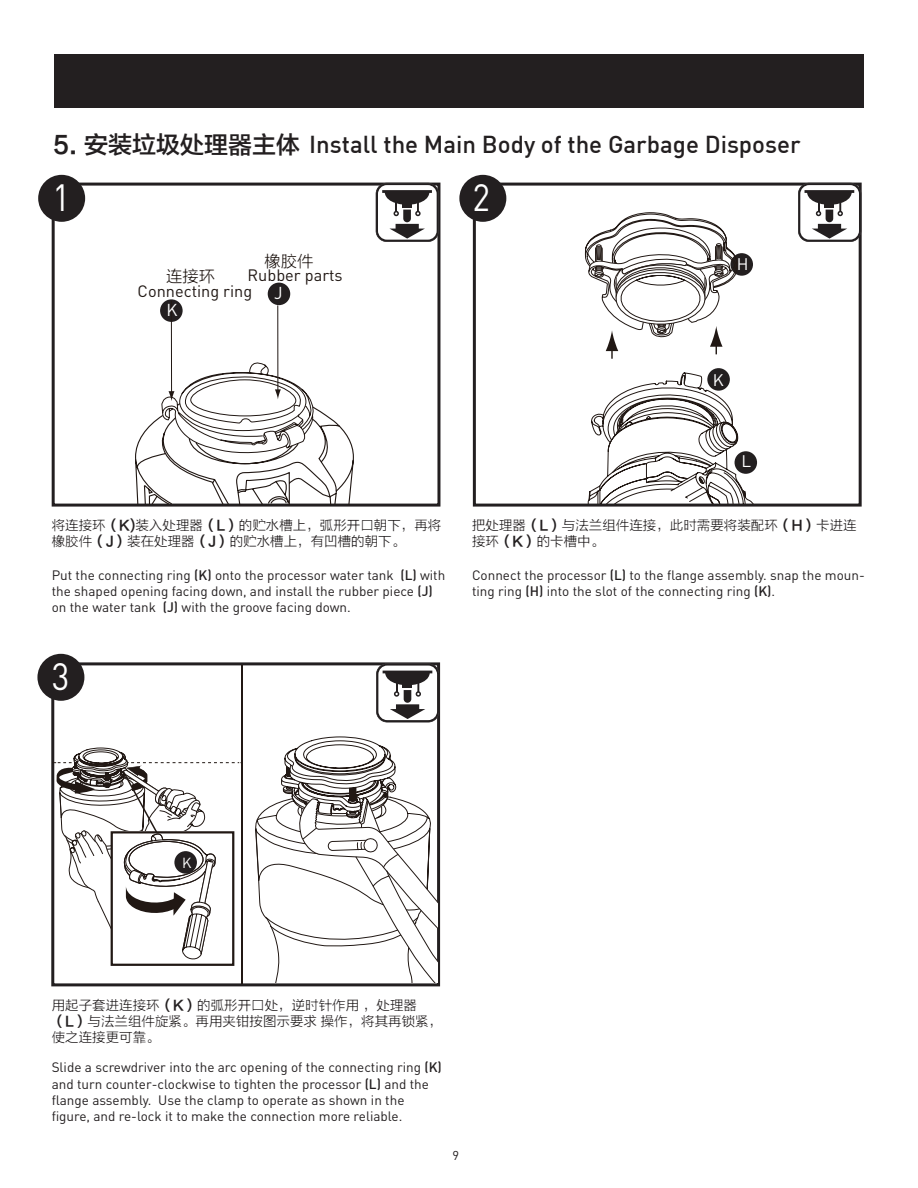
<style>
.page{position:relative;width:918px;height:1188px;background:#fff}
.page>*{position:absolute;margin:0;border:0;box-sizing:border-box;transform-origin:0 0}
.t1{font:37.5px "DIN Pro";color:#fff;scale:.9 1}
.t2{font:500 24px "DIN Pro";color:#231f20}
.t3{font:17.1px "DIN Pro";color:#fff}
.t4{font:16.65px "DIN Pro";color:#fff}
.t5{font:16.35px "DIN Pro";color:#211814}
.t6{font:16.35px "FZLTXHK";color:#211814}
.t7{font:14.4px "DIN Pro";color:#fff}
.t8{font:13.5px/16.2px "DIN Pro";color:#231f20}
.t9{font:13.5px/16.2px "FZLTXHK";color:#231f20}
.t10{font:12.75px "DIN Pro";color:#231f20}
.s1{font-family:"FZLTZHK GBK1 0";font-weight:400}
.s2{font-family:"FZLTZHK GBK1 0"}
.s3{font-weight:500}
</style>
<div class="page">
<div style="left:54px;top:54px;width:810px;height:54px;background:#231f20"></div>
<svg style="left:50px;top:181px;width:391px;height:326px"></svg>
<svg style="left:472px;top:181px;width:390px;height:326px"></svg>
<svg style="left:51px;top:661px;width:390px;height:326px"></svg>
<div style="left:38px;top:175px;width:47px;height:47px;background:#231f20;border-radius:50%"></div>
<div style="left:459px;top:175px;width:47px;height:47px;background:#231f20;border-radius:50%"></div>
<div style="left:37px;top:654px;width:47px;height:47px;background:#231f20;border-radius:50%"></div>
<svg style="left:798px;top:183px;width:63px;height:59px"></svg>
<svg style="left:376px;top:183px;width:63px;height:59px"></svg>
<svg style="left:376px;top:663px;width:63px;height:59px"></svg>
<hr style="left:277px;top:306px;width:1px;height:85px;background:#211814">
<hr style="left:171px;top:301px;width:1px;height:93px;background:#211814">
<svg style="left:134px;top:358px;width:221px;height:148px"></svg>
<div style="left:730px;top:253px;width:23px;height:23px;background:#231f20;border-radius:50%"></div>
<svg style="left:707px;top:368px;width:23px;height:23px"></svg>
<svg style="left:587px;top:372px;width:169px;height:131px"></svg>
<svg style="left:584px;top:212px;width:154px;height:147px"></svg>
<svg style="left:253px;top:736px;width:184px;height:247px"></svg>
<hr style="left:241px;top:665px;width:2px;height:318px;background:#211814">
<svg style="left:52px;top:747px;width:189px;height:216px"></svg>
<div style="left:111px;top:831px;width:123px;height:135px;border:2px solid #211814"></div>
<div style="left:174px;top:851px;width:23px;height:23px;background:#231f20;border-radius:50%"></div>
<h2 class="t2" style="left:53px;top:129px;width:749px"><span class="s1">5. 安装垃圾处理器主体</span> Install the Main Body of the Garbage Disposer</h2>
<h1 class="t1" style="left:52px;top:172px;width:21px">1</h1>
<h1 class="t1" style="left:472px;top:172px;width:21px">2</h1>
<p class="t6" style="left:264px;top:252px;width:50px">橡胶件</p>
<p class="t6" style="left:166px;top:267px;width:50px">连接环</p>
<p class="t5" style="left:138px;top:280px;width:116px">Connecting ring</p>
<p class="t5" style="left:248px;top:264px;width:97px">Rubber parts</p>
<p class="t3" style="left:274px;top:282px;width:10px">J</p>
<p class="t3" style="left:166px;top:298px;width:13px">K</p>
<p class="t9" style="left:52px;top:518px;width:391px">将连接环<span class="s2">（K)</span>装入处理器<span class="s2">（L）</span>的贮水槽上，弧形开口朝下，再将橡胶件<span class="s2">（J）</span>装在处理器<span class="s2">（J）</span>的贮水槽上，有凹槽的朝下。</p>
<p class="t8" style="left:52px;top:566px;width:395px">Put the connecting ring <span class="s3">(K)</span> onto the processor water tank <span class="s3">(L)</span> with the shaped opening facing down, and install the rubber piece <span class="s3">(J) </span>on the water tank <span class="s3">(J)</span> with the groove facing down.</p>
<h1 class="t1" style="left:52px;top:651px;width:21px">3</h1>
<p class="t4" style="left:737px;top:253px;width:13px">H</p>
<p class="t4" style="left:713px;top:369px;width:12px">K</p>
<p class="t4" style="left:741px;top:450px;width:11px">L</p>
<p class="t9" style="left:472px;top:518px;width:386px">把处理器<span class="s2">（L）</span>与法兰组件连接，此时需要将装配环<span class="s2">（H）</span>卡进连接环<span class="s2">（K）</span>的卡槽中。</p>
<p class="t8" style="left:472px;top:566px;width:394px">Connect the processor <span class="s3">(L)</span> to the flange assembly. snap the moun&shy;ting ring <span class="s3">(H)</span> into the slot of the connecting ring <span class="s3">(K)</span>.</p>
<p class="t7" style="left:182px;top:853px;width:11px">K</p>
<p class="t9" style="left:52px;top:998px;width:392px">用起子套进连接环<span class="s2">（K）</span>的弧形开口处，逆时针作用 ，处理器<span class="s2">（L）</span>与法兰组件旋紧。再用夹钳按图示要求 操作，将其再锁紧，使之连接更可靠。</p>
<p class="t8" style="left:52px;top:1059px;width:392px">Slide a screwdriver into the arc opening of the connecting ring <span class="s3">(K) </span>and turn counter-clockwise to tighten the processor <span class="s3">(L)</span> and the flange assembly. Use the clamp to operate as shown in the figure, and re-lock it to make the connection more reliable.</p>
<p class="t10" style="left:452px;top:1147px;width:8px">9</p>
</div>
